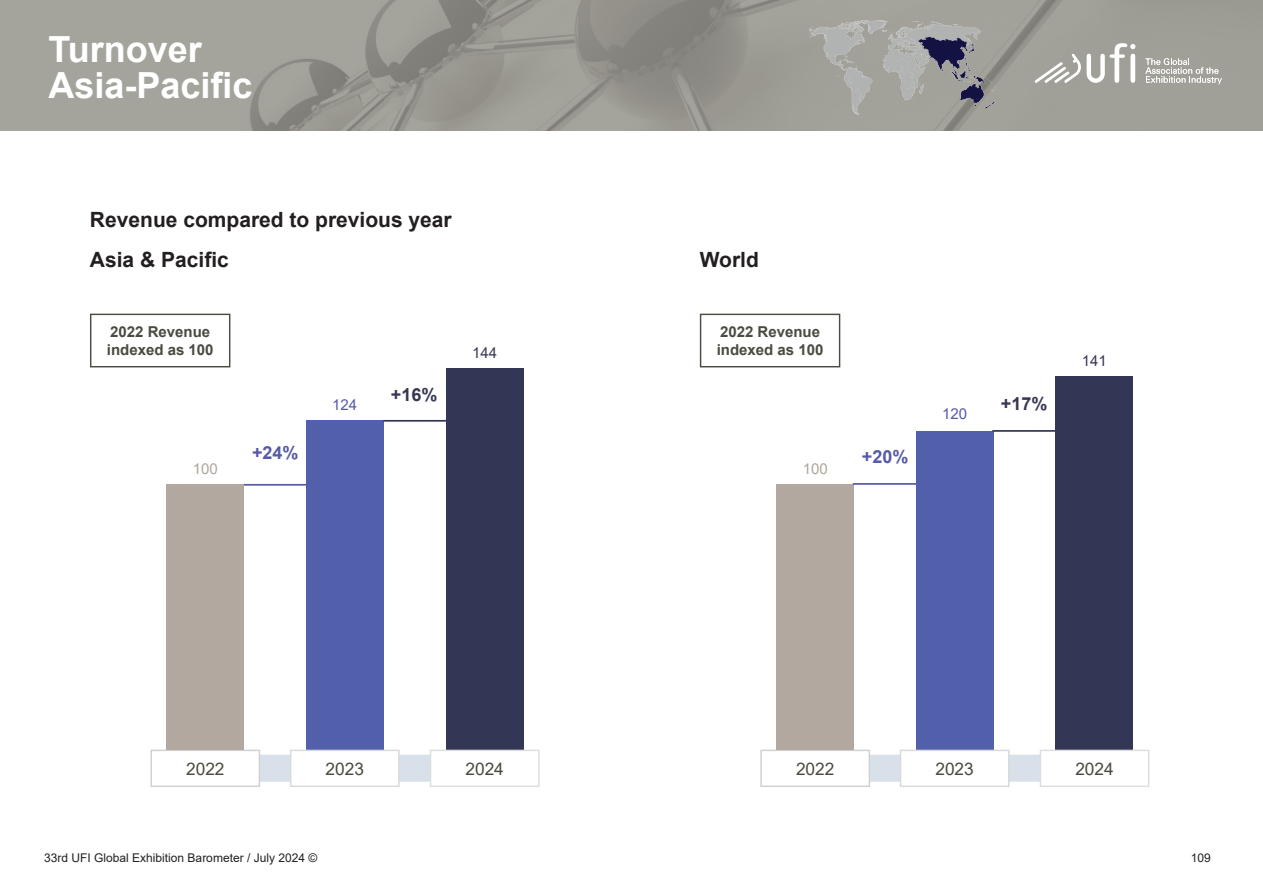
<style>
.page{position:relative;width:1263px;height:893px;background:#fff}
.page>*{position:absolute;margin:0;border:0;box-sizing:border-box;transform-origin:0 0}
.t1{font:700 36px "Arial";color:#fff}
.t2{font:700 21px "Arial";color:#231f20}
.t3{font:700 18px "Arial";color:#565aa7}
.t4{font:700 18px "Arial";color:#373754}
.t5{font:17.25px "Arial";color:#484a3d}
.t6{font:17.25px "Arial";color:#4d4b3e}
.t7{font:700 15px/18px "Arial";color:#484b3f}
.t8{font:15px "Arial";color:#ada59b}
.t9{font:15px "Arial";color:#565aa7}
.t10{font:15px "Arial";color:#373754}
.t11{font:12px "Arial";color:#231f20}
</style>
<div class="page">
<img style="left:0;top:0;width:1263px;height:130px">
<svg style="left:1034px;top:43px;width:101px;height:40px"></svg>
<svg style="left:1145px;top:58px;width:77px;height:26px;background:#b7b7b1"></svg>
<img style="left:803px;top:9px;width:202px;height:113px">
<div style="left:90px;top:314px;width:140px;height:53px;border:1px solid #494d41"></div>
<svg style="left:152px;top:348px;width:372px;height:434px"></svg>
<div style="left:151px;top:750px;width:108px;height:36px;background:#fff"></div>
<div style="left:150px;top:750px;width:110px;height:37px;border:1px solid #ced0d1"></div>
<div style="left:446px;top:368px;width:77px;height:382px;background:#343655"></div>
<div style="left:306px;top:420px;width:77px;height:330px;background:#525fab"></div>
<div style="left:167px;top:484px;width:77px;height:266px;background:#b2a89f"></div>
<div style="left:291px;top:750px;width:108px;height:36px;background:#fff"></div>
<div style="left:290px;top:750px;width:110px;height:37px;border:1px solid #d8d9da"></div>
<div style="left:431px;top:750px;width:108px;height:36px;background:#fff"></div>
<div style="left:430px;top:750px;width:109px;height:37px;border:1px solid #dbddde"></div>
<hr style="left:244px;top:484px;width:63px;height:2px;background:#565aa7">
<hr style="left:383px;top:420px;width:63px;height:2px;background:#353655">
<div style="left:700px;top:314px;width:140px;height:53px;border:1px solid #494d41"></div>
<svg style="left:762px;top:348px;width:372px;height:434px"></svg>
<div style="left:761px;top:750px;width:108px;height:36px;background:#fff"></div>
<div style="left:760px;top:750px;width:110px;height:37px;border:1px solid #ced0d1"></div>
<div style="left:1056px;top:376px;width:77px;height:374px;background:#343655"></div>
<div style="left:916px;top:431px;width:77px;height:319px;background:#525fab"></div>
<div style="left:777px;top:484px;width:77px;height:266px;background:#b2a89f"></div>
<div style="left:900px;top:750px;width:109px;height:36px;background:#fff"></div>
<div style="left:900px;top:750px;width:109px;height:37px;border:1px solid #d8d9da"></div>
<div style="left:1040px;top:750px;width:109px;height:36px;background:#fff"></div>
<div style="left:1040px;top:750px;width:109px;height:37px;border:1px solid #dbddde"></div>
<hr style="left:853px;top:483px;width:63px;height:2px;background:#565aa7">
<hr style="left:992px;top:430px;width:64px;height:2px;background:#353655">
<p class="t1" style="left:48px;top:24px;width:155px">Turnover</p>
<p class="t1" style="left:48px;top:60px;width:206px">Asia-Pacific</p>
<p class="t2" style="left:90px;top:204px;width:363px">Revenue compared to previous year</p>
<p class="t2" style="left:90px;top:244px;width:140px">Asia &amp; Pacific</p>
<p class="t2" style="left:700px;top:244px;width:61px">World</p>
<p class="t7" style="left:107px;top:323px;width:108px">2022 Revenue indexed as 100</p>
<p class="t8" style="left:193px;top:458px;width:27px">100</p>
<p class="t3" style="left:252px;top:440px;width:48px">+24%</p>
<p class="t9" style="left:332px;top:395px;width:27px">124</p>
<p class="t4" style="left:391px;top:382px;width:48px">+16%</p>
<p class="t10" style="left:472px;top:343px;width:27px">144</p>
<p class="t7" style="left:717px;top:323px;width:108px">2022 Revenue indexed as 100</p>
<p class="t8" style="left:803px;top:458px;width:27px">100</p>
<p class="t3" style="left:862px;top:444px;width:48px">+20%</p>
<p class="t9" style="left:942px;top:404px;width:27px">120</p>
<p class="t4" style="left:1001px;top:391px;width:48px">+17%</p>
<p class="t10" style="left:1082px;top:350px;width:27px">141</p>
<p class="t6" style="left:186px;top:757px;width:40px">2022</p>
<p class="t5" style="left:326px;top:757px;width:40px">2023</p>
<p class="t5" style="left:465px;top:757px;width:40px">2024</p>
<p class="t6" style="left:796px;top:757px;width:40px">2022</p>
<p class="t5" style="left:935px;top:757px;width:40px">2023</p>
<p class="t5" style="left:1075px;top:757px;width:40px">2024</p>
<p class="t11" style="left:44px;top:849px;width:274px">33rd UFI Global Exhibition Barometer / July 2024 ©</p>
<p class="t11" style="left:1191px;top:849px;width:22px">109</p>
</div>
